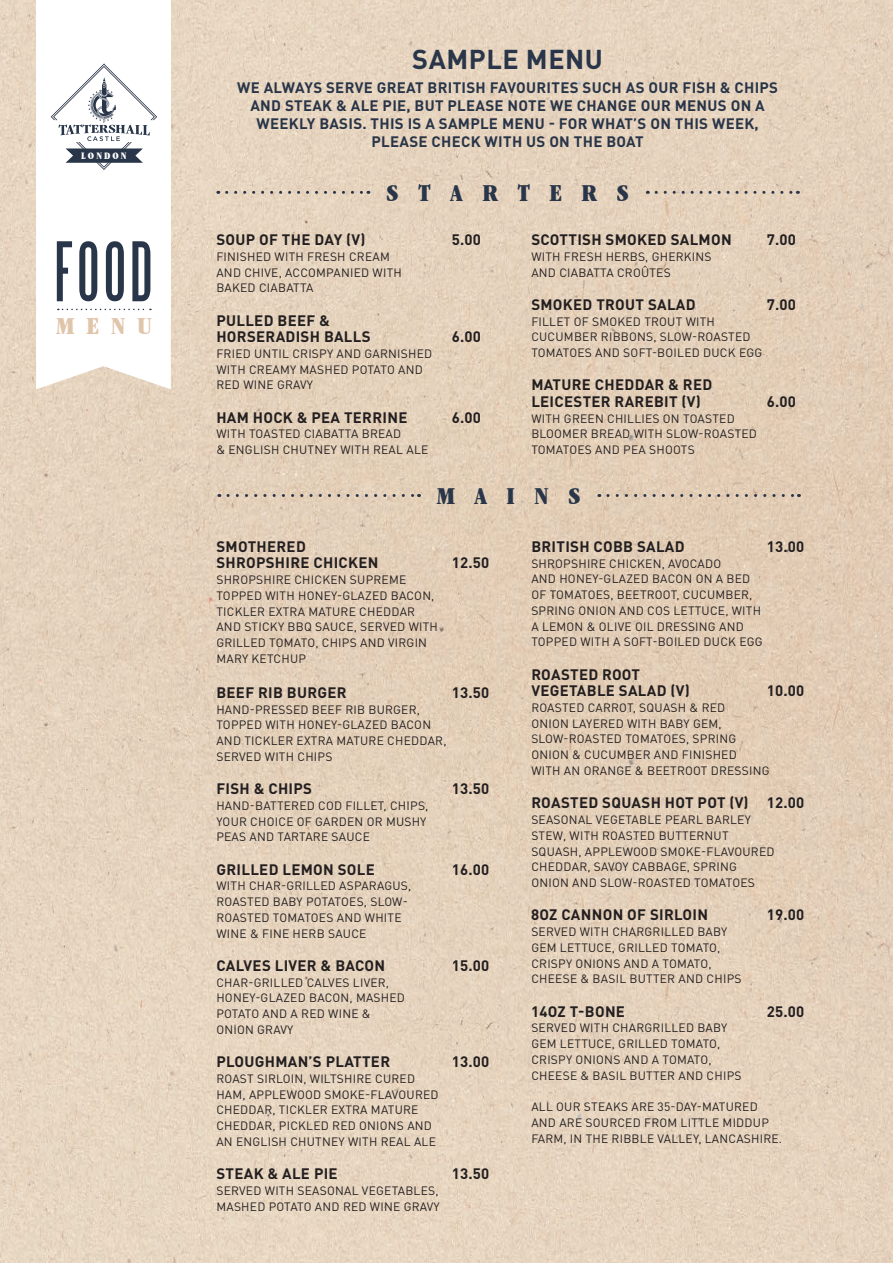
<style>
.page{position:relative;width:893px;height:1263px;background:#fff}
.page>*{position:absolute;margin:0;border:0;box-sizing:border-box;transform-origin:0 0}
.t1{font:75px "Steelfish";color:#293548}
.t2{font:700 27px "DIN Pro";letter-spacing:.02em;color:#293548}
.t3{font:900 condensed 25.5px "Garamond Ex Black Condensed S Si Extra";color:#e0c5ab}
.t4{font:900 condensed 25.35px "Garamond Ex Black Condensed S Si Extra";letter-spacing:.77em;color:#293548}
.t5{font:700 15px/16.5px "DIN Pro";letter-spacing:.02em;color:#231f20}
.t6{font:700 15px/18px "DIN Pro";letter-spacing:.02em;color:#293548;text-align:center}
.t7{font:12px/15.8px "DIN Pro";letter-spacing:.02em;color:#231f20}
.t8{font:900 condensed 10.35px "Garamond Ex Black Condensed S Si Extra";letter-spacing:.2em;color:#fff}
</style>
<div class="page">
<img style="left:0;top:0;width:893px;height:1263px">
<svg style="left:36px;top:325px;width:135px;height:64px"></svg>
<svg style="left:36px;top:0;width:135px;height:325px"></svg>
<div style="left:43px;top:315px;width:121px;height:33px;background:#fff"></div>
<svg style="left:227px;top:191px;width:142px;height:3px"></svg>
<svg style="left:656px;top:191px;width:142px;height:3px"></svg>
<svg style="left:228px;top:494px;width:191px;height:3px"></svg>
<svg style="left:608px;top:494px;width:191px;height:3px"></svg>
<p class="t8" style="left:81px;top:150px;width:47px">LONDON</p>
<h1 class="t1" style="left:54px;top:232px;width:100px">FOOD</h1>
<h3 class="t3" style="left:56px;top:311px;width:97px">MENU</h3>
<h2 class="t2" style="left:412px;top:37px;width:192px">SAMPLE MENU</h2>
<p class="t6" style="left:237px;top:77px;width:543px">WE ALWAYS SERVE GREAT BRITISH FAVOURITES SUCH AS OUR FISH &amp; CHIPS AND STEAK &amp; ALE PIE, BUT PLEASE NOTE WE CHANGE OUR MENUS ON A WEEKLY BASIS. THIS IS A SAMPLE MENU - FOR WHAT’S ON THIS WEEK, PLEASE CHECK WITH US ON THE BOAT</p>
<h3 class="t4" style="left:386px;top:178px;width:245px">STARTERS</h3>
<p class="t5" style="left:216px;top:230px;width:150px">SOUP OF THE DAY (V)</p>
<p class="t5" style="left:452px;top:230px;width:31px">5.00</p>
<p class="t7" style="left:216px;top:248px;width:187px">FINISHED WITH FRESH CREAM<br>AND CHIVE, ACCOMPANIED WITH<br>BAKED CIABATTA</p>
<p class="t5" style="left:216px;top:310px;width:156px">PULLED BEEF &amp;<br>HORSERADISH BALLS</p>
<p class="t5" style="left:452px;top:327px;width:31px">6.00</p>
<p class="t7" style="left:216px;top:345px;width:217px">FRIED UNTIL CRISPY AND GARNISHED<br>WITH CREAMY MASHED POTATO AND<br>RED WINE GRAVY</p>
<p class="t5" style="left:216px;top:407px;width:192px">HAM HOCK &amp; PEA TERRINE</p>
<p class="t5" style="left:452px;top:407px;width:31px">6.00</p>
<p class="t7" style="left:216px;top:425px;width:213px">WITH TOASTED CIABATTA BREAD<br>&amp; ENGLISH CHUTNEY WITH REAL ALE</p>
<p class="t5" style="left:531px;top:230px;width:202px">SCOTTISH SMOKED SALMON</p>
<p class="t5" style="left:767px;top:230px;width:31px">7.00</p>
<p class="t7" style="left:531px;top:248px;width:182px">WITH FRESH HERBS, GHERKINS<br>AND CIABATTA CROÛTES</p>
<p class="t5" style="left:531px;top:294px;width:166px">SMOKED TROUT SALAD</p>
<p class="t5" style="left:767px;top:294px;width:31px">7.00</p>
<p class="t7" style="left:531px;top:312px;width:232px">FILLET OF SMOKED TROUT WITH<br>CUCUMBER RIBBONS, SLOW-ROASTED<br>TOMATOES AND SOFT-BOILED DUCK EGG</p>
<p class="t5" style="left:531px;top:375px;width:182px">MATURE CHEDDAR &amp; RED<br>LEICESTER RAREBIT (V)</p>
<p class="t5" style="left:767px;top:391px;width:31px">6.00</p>
<p class="t7" style="left:531px;top:409px;width:227px">WITH GREEN CHILLIES ON TOASTED<br>BLOOMER BREAD WITH SLOW-ROASTED<br>TOMATOES AND PEA SHOOTS</p>
<h3 class="t4" style="left:437px;top:481px;width:145px">MAINS</h3>
<p class="t5" style="left:216px;top:536px;width:164px">SMOTHERED<br>SHROPSHIRE CHICKEN</p>
<p class="t5" style="left:452px;top:553px;width:39px">12.50</p>
<p class="t7" style="left:216px;top:571px;width:223px">SHROPSHIRE CHICKEN SUPREME<br>TOPPED WITH HONEY-GLAZED BACON,<br>TICKLER EXTRA MATURE CHEDDAR<br>AND STICKY BBQ SAUCE, SERVED WITH<br>GRILLED TOMATO, CHIPS AND VIRGIN<br>MARY KETCHUP</p>
<p class="t5" style="left:216px;top:682px;width:132px">BEEF RIB BURGER</p>
<p class="t5" style="left:452px;top:682px;width:39px">13.50</p>
<p class="t7" style="left:216px;top:700px;width:232px">HAND-PRESSED BEEF RIB BURGER,<br>TOPPED WITH HONEY-GLAZED BACON<br>AND TICKLER EXTRA MATURE CHEDDAR,<br>SERVED WITH CHIPS</p>
<p class="t5" style="left:216px;top:778px;width:97px">FISH &amp; CHIPS</p>
<p class="t5" style="left:452px;top:778px;width:39px">13.50</p>
<p class="t7" style="left:216px;top:796px;width:213px">HAND-BATTERED COD FILLET, CHIPS,<br>YOUR CHOICE OF GARDEN OR MUSHY<br>PEAS AND TARTARE SAUCE</p>
<p class="t5" style="left:216px;top:859px;width:160px">GRILLED LEMON SOLE</p>
<p class="t5" style="left:452px;top:859px;width:39px">16.00</p>
<p class="t7" style="left:216px;top:877px;width:196px">WITH CHAR-GRILLED ASPARAGUS,<br>ROASTED BABY POTATOES, SLOW-<br>ROASTED TOMATOES AND WHITE<br>WINE &amp; FINE HERB SAUCE</p>
<p class="t5" style="left:216px;top:955px;width:170px">CALVES LIVER &amp; BACON</p>
<p class="t5" style="left:452px;top:955px;width:39px">15.00</p>
<p class="t7" style="left:216px;top:973px;width:190px">CHAR-GRILLED CALVES LIVER,<br>HONEY-GLAZED BACON, MASHED<br>POTATO AND A RED WINE &amp;<br>ONION GRAVY</p>
<p class="t5" style="left:216px;top:1051px;width:175px">PLOUGHMAN’S PLATTER</p>
<p class="t5" style="left:452px;top:1051px;width:39px">13.00</p>
<p class="t7" style="left:216px;top:1069px;width:224px">ROAST SIRLOIN, WILTSHIRE CURED<br>HAM, APPLEWOOD SMOKE-FLAVOURED<br>CHEDDAR, TICKLER EXTRA MATURE<br>CHEDDAR, PICKLED RED ONIONS AND<br>AN ENGLISH CHUTNEY WITH REAL ALE</p>
<p class="t5" style="left:216px;top:1163px;width:123px">STEAK &amp; ALE PIE</p>
<p class="t5" style="left:452px;top:1163px;width:39px">13.50</p>
<p class="t7" style="left:216px;top:1181px;width:225px">SERVED WITH SEASONAL VEGETABLES,<br>MASHED POTATO AND RED WINE GRAVY</p>
<p class="t5" style="left:531px;top:536px;width:155px">BRITISH COBB SALAD</p>
<p class="t5" style="left:767px;top:536px;width:39px">13.00</p>
<p class="t7" style="left:531px;top:554px;width:233px">SHROPSHIRE CHICKEN, AVOCADO<br>AND HONEY-GLAZED BACON ON A BED<br>OF TOMATOES, BEETROOT, CUCUMBER,<br>SPRING ONION AND COS LETTUCE, WITH<br>A LEMON &amp; OLIVE OIL DRESSING AND<br>TOPPED WITH A SOFT-BOILED DUCK EGG</p>
<p class="t5" style="left:531px;top:664px;width:160px">ROASTED ROOT<br>VEGETABLE SALAD (V)</p>
<p class="t5" style="left:767px;top:681px;width:39px">10.00</p>
<p class="t7" style="left:531px;top:699px;width:240px">ROASTED CARROT, SQUASH &amp; RED<br>ONION LAYERED WITH BABY GEM,<br>SLOW-ROASTED TOMATOES, SPRING<br>ONION &amp; CUCUMBER AND FINISHED<br>WITH AN ORANGE &amp; BEETROOT DRESSING</p>
<p class="t5" style="left:531px;top:793px;width:274px">ROASTED SQUASH HOT POT (V) 12.00</p>
<p class="t7" style="left:531px;top:811px;width:245px">SEASONAL VEGETABLE PEARL BARLEY<br>STEW, WITH ROASTED BUTTERNUT<br>SQUASH, APPLEWOOD SMOKE-FLAVOURED<br>CHEDDAR, SAVOY CABBAGE, SPRING<br>ONION AND SLOW-ROASTED TOMATOES</p>
<p class="t5" style="left:531px;top:905px;width:178px">8OZ CANNON OF SIRLOIN</p>
<p class="t5" style="left:767px;top:905px;width:39px">19.00</p>
<p class="t7" style="left:531px;top:923px;width:212px">SERVED WITH CHARGRILLED BABY<br>GEM LETTUCE, GRILLED TOMATO,<br>CRISPY ONIONS AND A TOMATO,<br>CHEESE &amp; BASIL BUTTER AND CHIPS</p>
<p class="t5" style="left:531px;top:1001px;width:95px">14OZ T-BONE</p>
<p class="t5" style="left:767px;top:1001px;width:39px">25.00</p>
<p class="t7" style="left:531px;top:1019px;width:212px">SERVED WITH CHARGRILLED BABY<br>GEM LETTUCE, GRILLED TOMATO,<br>CRISPY ONIONS AND A TOMATO,<br>CHEESE &amp; BASIL BUTTER AND CHIPS</p>
<p class="t7" style="left:531px;top:1098px;width:252px">ALL OUR STEAKS ARE 35-DAY-MATURED<br>AND ARE SOURCED FROM LITTLE MIDDUP<br>FARM, IN THE RIBBLE VALLEY, LANCASHIRE.</p>
</div>
